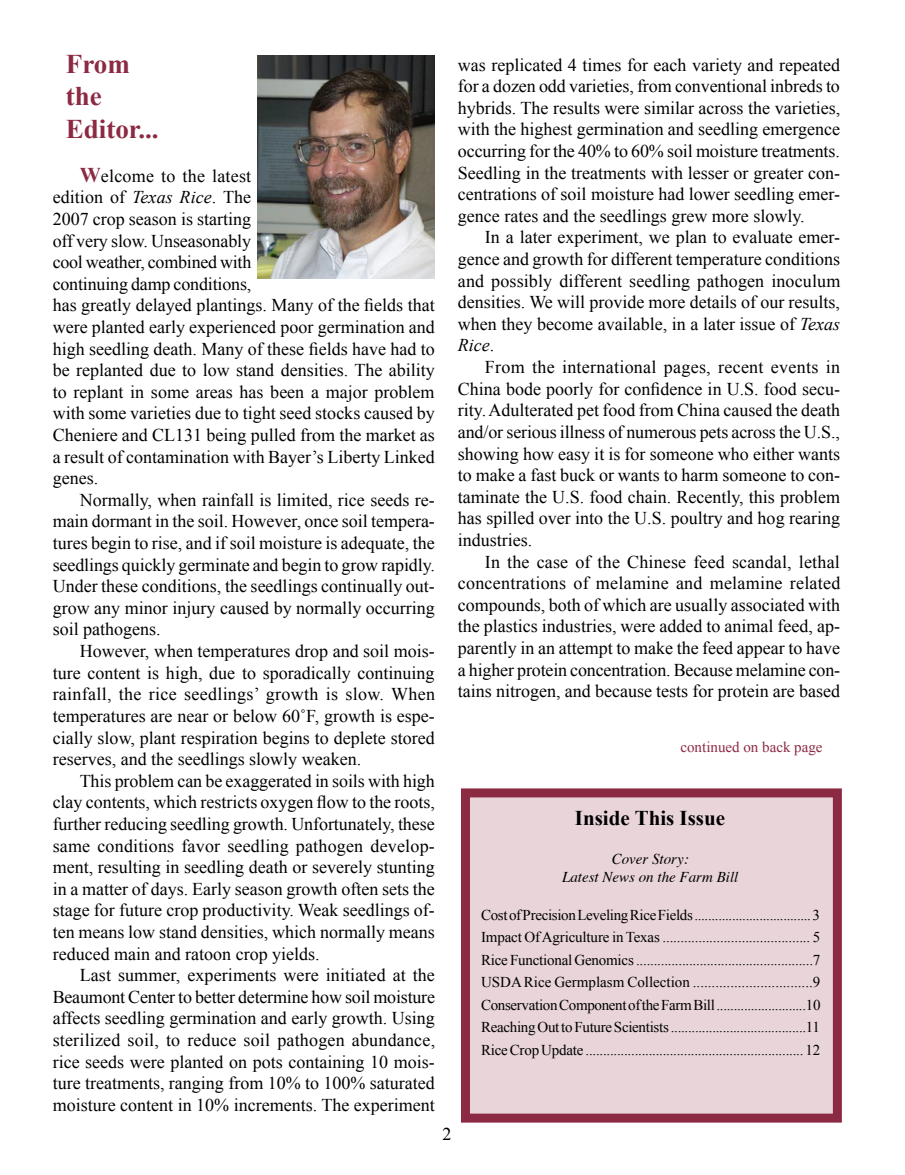
<style>
.page{position:relative;width:905px;height:1175px;background:#fff}
.page>*{position:absolute;margin:0;border:0;box-sizing:border-box;transform-origin:0 0}
.t1{font:700 27px/32.4px "Times New Roman";color:#8c2a43}
.t2{font:700 21px "Times New Roman";color:#000}
.t3{font:18px/21.6px "Times New Roman";color:#000;text-align:justify}
.t4{font:15px/22.5px "Times New Roman";letter-spacing:-.02em;color:#000;text-align:justify}
.t5{font:italic 15px/18px "Times";color:#000;text-align:center}
.t6{font:15px "Times New Roman";color:#8c2a43}
.s1{font-weight:700;font-size:21px;color:#8c2a43}
.s2{font-style:italic}
</style>
<div class="page">
<div style="left:465px;top:793px;width:372px;height:325px;background:#e8d4d9"></div>
<div style="left:461px;top:788px;width:380px;height:334px;border:9px solid #8c2a43"></div>
<img style="left:258px;top:55px;width:177px;height:223px">
<h1 class="t1" style="left:66px;top:47px;width:94px">From the<br>Editor...</h1>
<p class="t3" style="left:53px;top:165px;width:384px;text-align:left;text-indent:27px"><span class="s1">W</span>elcome to the latest<br>edition of <span class="s2">Texas Rice</span>. The<br>2007 crop season is starting<br>off very slow. Unseasonably<br>cool weather, combined with<br>continuing damp conditions,<br>has greatly delayed plantings. Many of the fields that were planted early experienced poor germination and high seedling death. Many of these fields have had to be replanted due to low stand densities. The ability to replant in some areas has been a major problem with some varieties due to tight seed stocks caused by Cheniere and CL131 being pulled from the market as a result of contamination with Bayer’s Liberty Linked genes.</p>
<p class="t3" style="left:53px;top:489px;width:384px;text-indent:27px">Normally, when rainfall is limited, rice seeds re&shy;main dormant in the soil. However, once soil tempera&shy;tures begin to rise, and if soil moisture is adequate, the seedlings quickly germinate and begin to grow rapidly.<br>Under these conditions, the seedlings continually out&shy;grow any minor injury caused by normally occurring soil pathogens.</p>
<p class="t3" style="left:53px;top:640px;width:384px;text-indent:27px">However, when temperatures drop and soil mois&shy;ture content is high, due to sporadically continuing rainfall, the rice seedlings’ growth is slow. When temperatures are near or below 60˚F, growth is espe&shy;cially slow, plant respiration begins to deplete stored reserves, and the seedlings slowly weaken.</p>
<p class="t3" style="left:53px;top:769px;width:384px;text-indent:27px">This problem can be exaggerated in soils with high clay contents, which restricts oxygen flow to the roots, further reducing seedling growth. Unfortunately, these same conditions favor seedling pathogen develop&shy;ment, resulting in seedling death or severely stunting in a matter of days. Early season growth often sets the stage for future crop productivity. Weak seedlings of&shy;ten means low stand densities, which normally means reduced main and ratoon crop yields.</p>
<p class="t3" style="left:53px;top:964px;width:384px;text-indent:27px">Last summer, experiments were initiated at the Beaumont Center to better determine how soil moisture affects seedling germination and early growth. Using sterilized soil, to reduce soil pathogen abundance, rice seeds were planted on pots containing 10 mois&shy;ture treatments, ranging from 10% to 100% saturated moisture content in 10% increments. The experiment</p>
<p class="t3" style="left:458px;top:53px;width:384px">was replicated 4 times for each variety and repeated for a dozen odd varieties, from conventional inbreds to hybrids. The results were similar across the varieties, with the highest germination and seedling emergence occurring for the 40% to 60% soil moisture treatments.<br>Seedling in the treatments with lesser or greater con&shy;centrations of soil moisture had lower seedling emer&shy;gence rates and the seedlings grew more slowly.</p>
<p class="t3" style="left:458px;top:226px;width:384px;text-indent:27px">In a later experiment, we plan to evaluate emer&shy;gence and growth for different temperature conditions and possibly different seedling pathogen inoculum densities. We will provide more details of our results, when they become available, in a later issue of <span class="s2">Texas Rice</span>.</p>
<p class="t3" style="left:458px;top:356px;width:384px;text-indent:27px">From the international pages, recent events in China bode poorly for confidence in U.S. food secu&shy;rity. Adulterated pet food from China caused the death and/or serious illness of numerous pets across the U.S., showing how easy it is for someone who either wants to make a fast buck or wants to harm someone to con&shy;taminate the U.S. food chain. Recently, this problem has spilled over into the U.S. poultry and hog rearing industries.</p>
<p class="t3" style="left:458px;top:550px;width:384px;text-indent:27px">In the case of the Chinese feed scandal, lethal concentrations of melamine and melamine related compounds, both of which are usually associated with the plastics industries, were added to animal feed, ap&shy;parently in an attempt to make the feed appear to have a higher protein concentration. Because melamine con&shy;tains nitrogen, and because tests for protein are based</p>
<p class="t6" style="left:680px;top:738px;width:144px">continued on back page</p>
<p class="t2" style="left:575px;top:806px;width:152px">Inside This Issue</p>
<p class="t5" style="left:562px;top:849px;width:178px">Cover Story:<br>Latest News on the Farm Bill</p>
<p class="t4" style="left:481px;top:903px;width:341px">Cost of Precision Leveling Rice Fields .................................. 3<br>Impact Of Agriculture in Texas ......................................... 5<br>Rice Functional Genomics ..................................................7<br>USDA Rice Germplasm Collection ................................9<br>Conservation Component of the Farm Bill ..........................10<br>Reaching Out to Future Scientists .......................................11<br>Rice Crop Update .............................................................. 12</p>
<p class="t3" style="left:442px;top:1123px;width:10px">2</p>
</div>
